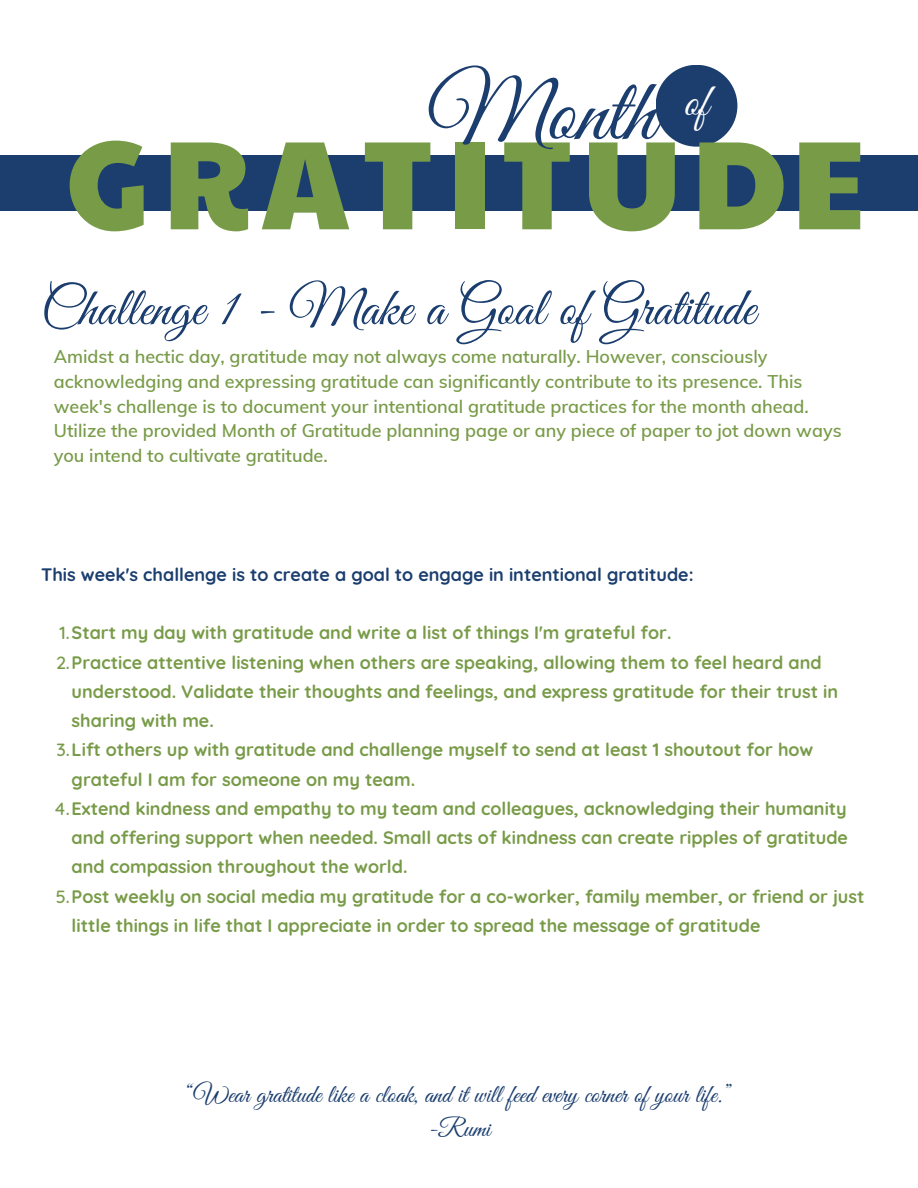
<style>
.page{position:relative;width:918px;height:1188px;background:#fff}
.page>*{position:absolute;margin:0;border:0;box-sizing:border-box;transform-origin:0 0}
.t1{font:126.3px "Paytone One";letter-spacing:.075em;color:#789b48}
.t2{font:90.3px "Great Vibes";color:#1b3e6f}
.t3{font:53.85px "Great Vibes";color:#1b3e6f}
.t4{font:45.75px "Great Vibes";color:#fff}
.t5{font:25.5px "Great Vibes";color:#1b3e6f}
.t6{font:700 18px/29.2px "Quicksand";color:#789b48}
.t7{font:600 18px/24.8px "Muli";color:#789b48}
.t8{font:700 18px "Quicksand";color:#1b3e6f}
.s1{font-weight:500}
</style>
<div class="page">
<div style="left:656px;top:65px;width:81px;height:82px;background:#1b3e6f;border-radius:50%"></div>
<div style="left:0;top:155px;width:918px;height:55px;background:#1b3e6f"></div>
<p class="t2" style="left:427px;top:62px;width:230px">Month</p>
<p class="t4" style="left:684px;top:76px;width:26px">of</p>
<p class="t1" style="left:66px;top:89px;width:802px">GRATITUDE</p>
<p class="t3" style="left:41px;top:278px;width:716px">Challenge 1 - Make a Goal of Gratitude</p>
<p class="t7" style="left:54px;top:344px;width:789px">Amidst a hectic day, gratitude may not always come naturally. However, consciously acknowledging and expressing gratitude can significantly contribute to its presence. This week's challenge is to document your intentional gratitude practices for the month ahead.<br>Utilize the provided Month of Gratitude planning page or any piece of paper to jot down ways you intend to cultivate gratitude.</p>
<p class="t8" style="left:41px;top:563px;width:654px">This week's challenge is to create a goal to engage in intentional gratitude:</p>
<p class="t6" style="left:60px;top:618px;width:613px"><span class="s1">1.</span>Start my day with gratitude and write a list of things I'm grateful for.</p>
<p class="t6" style="left:72px;top:647px;width:768px;text-indent:-16px"><span class="s1">2.</span>Practice attentive listening when others are speaking, allowing them to feel heard and understood. Validate their thoughts and feelings, and express gratitude for their trust in sharing with me.</p>
<p class="t6" style="left:72px;top:735px;width:743px;text-indent:-15px"><span class="s1">3.</span>Lift others up with gratitude and challenge myself to send at least 1 shoutout for how grateful I am for someone on my team.</p>
<p class="t6" style="left:72px;top:793px;width:778px;text-align:justify;text-indent:-17px"><span class="s1">4.</span>Extend kindness and empathy to my team and colleagues, acknowledging their humanity and offering support when needed. Small acts of kindness can create ripples of gratitude and compassion throughout the world.</p>
<p class="t6" style="left:72px;top:881px;width:794px;text-indent:-16px"><span class="s1">5.</span>Post weekly on social media my gratitude for a co-worker, family member, or friend or just little things in life that I appreciate in order to spread the message of gratitude</p>
<p class="t5" style="left:186px;top:1080px;width:547px">“Wear gratitude like a cloak, and it will feed every corner of your life.”</p>
<p class="t5" style="left:428px;top:1115px;width:64px">-Rumi</p>
</div>
